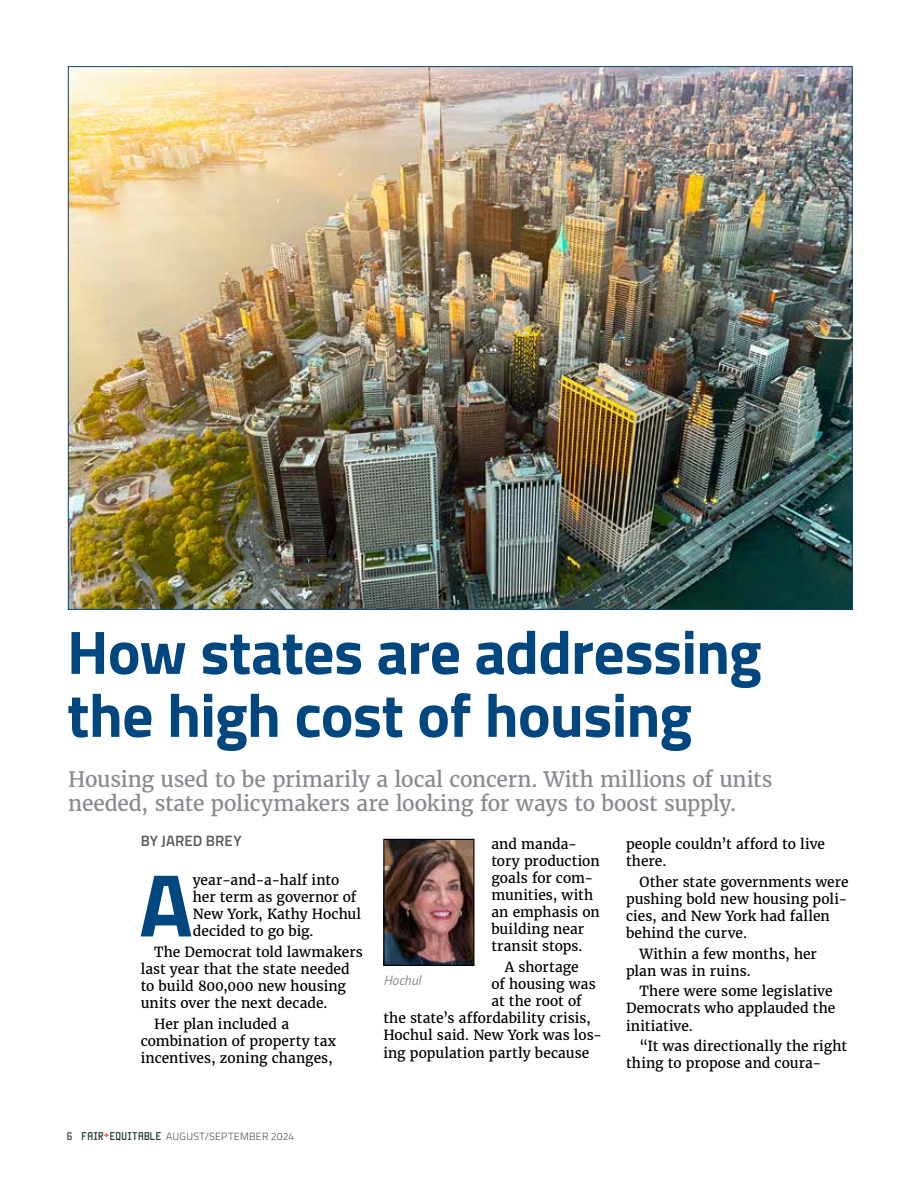
<style>
.page{position:relative;width:918px;height:1188px;background:#fff}
.page>*{position:absolute;margin:0;border:0;box-sizing:border-box;transform-origin:0 0}
.t1{font:700 89.25px "Titillium";color:#00467f}
.t2{font:700 61.5px/63px "Titillium";letter-spacing:-.01em;color:#00467f}
.t3{font:21px/24px "Merriweather";letter-spacing:-.01em;color:#878a8f}
.t4{font:600 15px "Titillium";letter-spacing:.01em;color:#58595b}
.t5{font:13.8px/17.1px "Merriweather";color:#000}
.t6{font:italic 13.5px "Titillium";letter-spacing:.01em;color:#878a8f}
.t7{font:300 10.5px "Titillium";letter-spacing:.025em;color:#4f4f51}
.s1{font-family:"Manteka";font-weight:400;font-size:9px}
.s2{font-family:"Manteka";font-weight:400;font-size:9px;color:#2d3d3a}
.s3{font-family:"Manteka";font-weight:400;font-size:9px;color:#e5532a}
</style>
<div class="page">
<img style="left:385px;top:841px;width:87px;height:123px">
<div style="left:383px;top:839px;width:91px;height:127px;border:1px solid #000"></div>
<img style="left:70px;top:68px;width:781px;height:540px">
<h2 class="t2" style="left:67px;top:618px;width:696px">How states are addressing the high cost of housing</h2>
<h3 class="t3" style="left:68px;top:767px;width:706px">Housing used to be primarily a local concern. With millions of units needed, state policymakers are looking for ways to boost supply.</h3>
<p class="t4" style="left:141px;top:830px;width:102px">BY JARED BREY</p>
<h1 class="t1" style="left:139px;top:837px;width:55px">A</h1>
<p class="t5" style="left:193px;top:871px;width:170px">year-and-a-half into her term as governor of<br>New York, Kathy Hochul decided to go big.</p>
<p class="t5" style="left:141px;top:943px;width:224px;text-indent:13px">The Democrat told lawmakers last year that the state needed to build 800,000 new housing units over the next decade.</p>
<p class="t5" style="left:141px;top:1015px;width:197px;text-indent:13px">Her plan included a combination of property tax incentives, zoning changes,</p>
<p class="t5" style="left:491px;top:835px;width:110px">and manda&shy;tory production goals for com&shy;munities, with an emphasis on building near transit stops.</p>
<p class="t5" style="left:505px;top:958px;width:75px">A shortage</p>
<p class="t5" style="left:491px;top:975px;width:106px">of housing was</p>
<p class="t5" style="left:491px;top:992px;width:92px">at the root of</p>
<p class="t5" style="left:383px;top:1010px;width:209px">the state’s affordability crisis,</p>
<p class="t5" style="left:383px;top:1027px;width:220px">Hochul said. New York was los-</p>
<p class="t5" style="left:383px;top:1044px;width:207px">ing population partly because</p>
<p class="t6" style="left:383px;top:970px;width:39px">Hochul</p>
<p class="t7" style="left:67px;top:1128px;width:229px"><span class="s1">6</span> <span class="s2">FAIR</span><span class="s3">+</span><span class="s2">EQUITABLE</span> AUGUST/SEPTEMBER 2024</p>
<p class="t5" style="left:626px;top:835px;width:200px">people couldn’t afford to live there.</p>
<p class="t5" style="left:626px;top:873px;width:224px;text-indent:13px">Other state governments were pushing bold new housing poli&shy;cies, and New York had fallen behind the curve.</p>
<p class="t5" style="left:626px;top:945px;width:192px;text-indent:13px">Within a few months, her plan was in ruins.</p>
<p class="t5" style="left:626px;top:983px;width:211px;text-indent:13px">There were some legislative<br>Democrats who applauded the initiative.</p>
<p class="t5" style="left:626px;top:1037px;width:222px;text-indent:13px">“It was directionally the right thing to propose and coura-</p>
</div>
